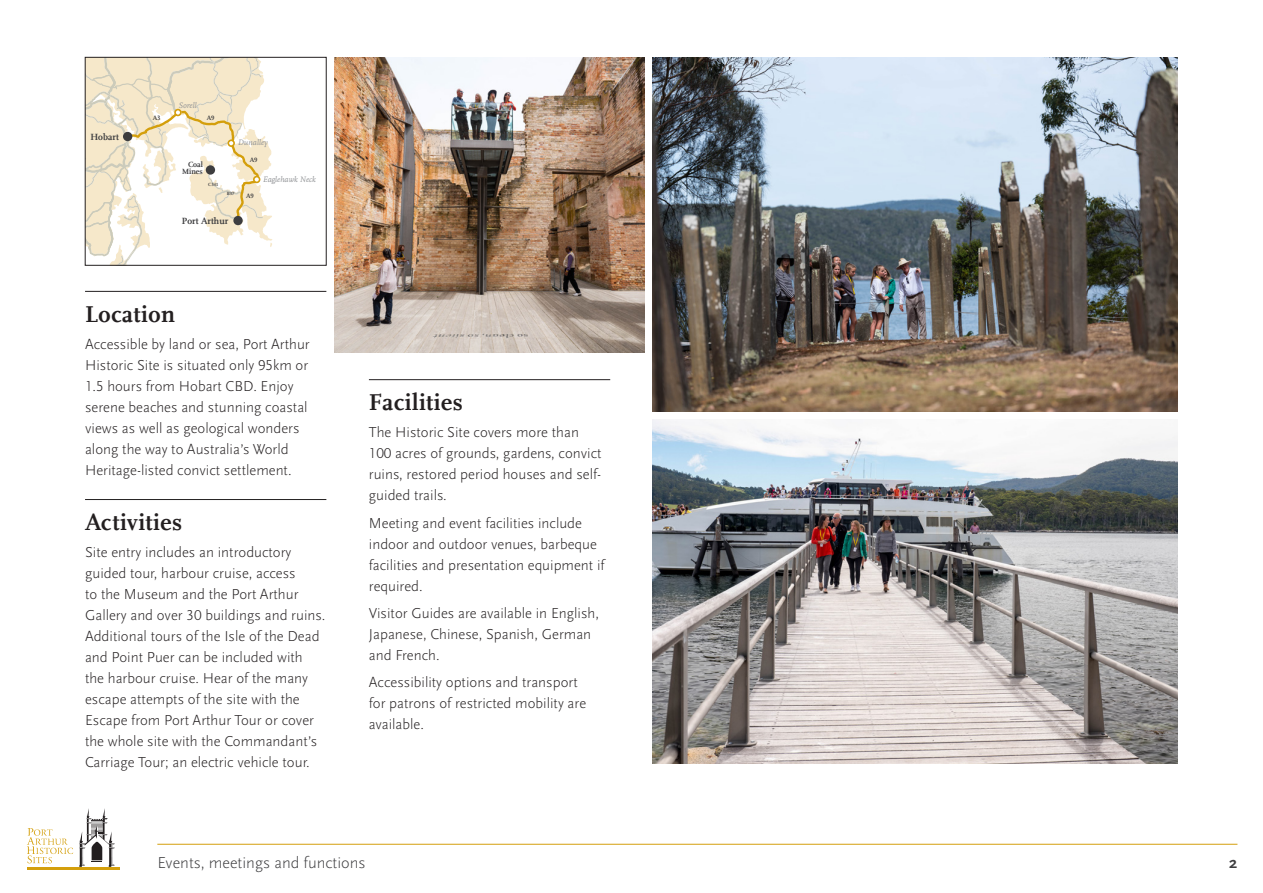
<style>
.page{position:relative;width:1263px;height:893px;background:#fff}
.page>*{position:absolute;margin:0;border:0;box-sizing:border-box;transform-origin:0 0}
.t1{font:700 24px "Scala Offc";letter-spacing:.02em;color:#231f20}
.t2{font:300 16.5px "Scala Sans OT";color:#3d3d3f}
.t3{font:700 16.5px "Scala Sans OT";color:#3d3d3f}
.t4{font:300 15px/21px "Scala Sans OT";color:#231f20}
.t5{font:700 9.45px "Scala Offc";letter-spacing:.005em;color:#3d3d3f}
.t6{font:italic 8.25px "Scala Offc";color:#8f9194}
.t7{font:700 7.95px/6.3px "Scala Offc";color:#3d3d3f;text-align:right}
.t8{font:700 6.6px "Scala Offc";color:#3d3d3f}
.t9{font:700 4.8px "Scala Offc";color:#3d3d3f}
</style>
<div class="page">
<svg style="left:27px;top:828px;width:46px;height:35px"></svg>
<hr style="left:27px;top:867px;width:92px;height:3px;background:#d49f0c">
<svg style="left:79px;top:808px;width:36px;height:59px"></svg>
<hr style="left:157px;top:844px;width:1080px;height:1px;background:#d49f0c">
<svg style="left:85px;top:59px;width:189px;height:207px"></svg>
<div style="left:85px;top:57px;width:241px;height:208px;border:1px solid #231f20"></div>
<img style="left:653px;top:420px;width:525px;height:343px">
<hr style="left:85px;top:291px;width:241px;height:1px;background:#231f20">
<hr style="left:85px;top:499px;width:241px;height:1px;background:#231f20">
<hr style="left:369px;top:379px;width:241px;height:1px;background:#231f20">
<img style="left:653px;top:57px;width:525px;height:354px">
<img style="left:335px;top:57px;width:309px;height:296px">
<p class="t5" style="left:91px;top:131px;width:30px">Hobart</p>
<p class="t8" style="left:153px;top:115px;width:9px">A3</p>
<p class="t6" style="left:179px;top:101px;width:20px">Sorell</p>
<p class="t8" style="left:207px;top:114px;width:9px">A9</p>
<p class="t7" style="left:182px;top:162px;width:22px">Coal<br>Mines</p>
<p class="t9" style="left:208px;top:182px;width:12px">C341</p>
<p class="t6" style="left:238px;top:138px;width:31px">Dunalley</p>
<p class="t8" style="left:250px;top:157px;width:9px">A9</p>
<p class="t9" style="left:227px;top:191px;width:9px">B37</p>
<p class="t8" style="left:246px;top:192px;width:9px">A9</p>
<p class="t6" style="left:263px;top:175px;width:55px">Eaglehawk Neck</p>
<p class="t5" style="left:182px;top:216px;width:48px">Port Arthur</p>
<p class="t1" style="left:85px;top:300px;width:91px">Location</p>
<p class="t4" style="left:85px;top:334px;width:226px">Accessible by land or sea, Port Arthur Historic Site is situated only 95km or 1.5 hours from Hobart CBD. Enjoy serene beaches and stunning coastal views as well as geological wonders along the way to Australia’s World Heritage-listed convict settlement.</p>
<p class="t1" style="left:85px;top:509px;width:99px">Activities</p>
<p class="t4" style="left:85px;top:542px;width:242px">Site entry includes an introductory guided tour, harbour cruise, access<br>to the Museum and the Port Arthur Gallery and over 30 buildings and ruins.<br>Additional tours of the Isle of the Dead and Point Puer can be included with the harbour cruise. Hear of the many escape attempts of the site with the Escape from Port Arthur Tour or cover the whole site with the Commandant’s Carriage Tour; an electric vehicle tour.</p>
<p class="t1" style="left:369px;top:389px;width:95px">Facilities</p>
<p class="t4" style="left:369px;top:422px;width:234px">The Historic Site covers more than<br>100 acres of grounds, gardens, convict ruins, restored period houses and self&shy;guided trails.</p>
<p class="t4" style="left:369px;top:512px;width:237px">Meeting and event facilities include indoor and outdoor venues, barbeque facilities and presentation equipment if required.</p>
<p class="t4" style="left:369px;top:603px;width:232px">Visitor Guides are available in English,<br>Japanese, Chinese, Spanish, German and French.</p>
<p class="t4" style="left:369px;top:672px;width:219px">Accessibility options and transport for patrons of restricted mobility are available.</p>
<p class="t2" style="left:157px;top:854px;width:210px">Events, meetings and functions</p>
<p class="t3" style="left:1229px;top:854px;width:10px">2</p>
</div>
